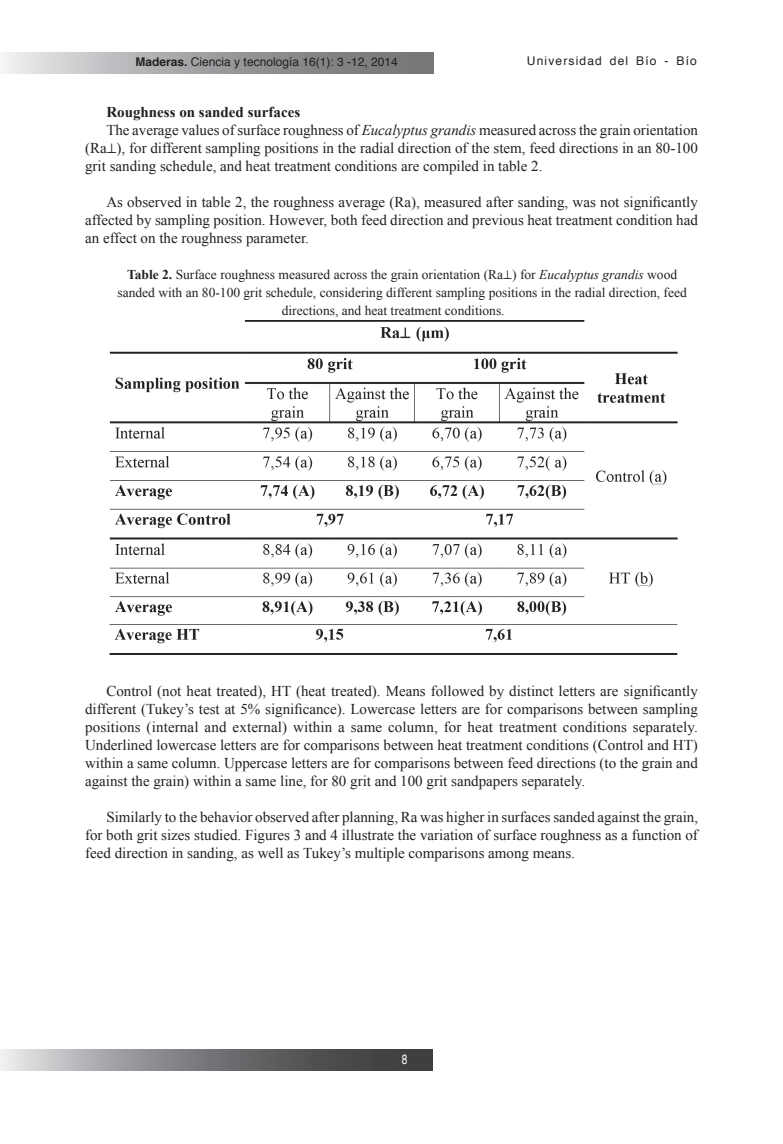
<style>
.page{position:relative;width:783px;height:1144px;background:#fff}
.page>*{position:absolute;margin:0;border:0;box-sizing:border-box;transform-origin:0 0}
.t1{font:15px/18px "Times New Roman";color:#231f20;text-align:justify}
.t2{font:700 15px "Times New Roman";color:#231f20}
.t3{font:13.5px "Times New Roman";color:#231f20}
.t4{font:13.5px "Helvetica";color:#fff;scale:.75 1}
.t5{font:12px "Helvetica";color:#231f20}
.t6{font:12px "Helvetica";letter-spacing:.095em;color:#231f20}
.s1{font-weight:700}
.s2{font-style:italic}
</style>
<div class="page">
<img style="left:109px;top:320px;width:569px;height:335px">
<svg style="left:0;top:1050px;width:432px;height:20px;background:#7d7e80"></svg>
<svg style="left:3px;top:53px;width:430px;height:20px;background:#a3a4a5"></svg>
<p class="t5" style="left:135px;top:53px;width:264px"><span class="s1">Maderas.</span> Ciencia y tecnología 16(1): 3 -12, 2014</p>
<p class="t6" style="left:526px;top:52px;width:171px">Universidad del Bío - Bío</p>
<p class="t2" style="left:106px;top:101px;width:195px">Roughness on sanded surfaces</p>
<p class="t1" style="left:106px;top:120px;width:593px">The average values of surface roughness of <span class="s2">Eucalyptus grandis</span> measured across the grain orientation</p>
<p class="t1" style="left:85px;top:138px;width:614px">(Ra⊥), for different sampling positions in the radial direction of the stem, feed directions in an 80-100</p>
<p class="t1" style="left:85px;top:156px;width:459px">grit sanding schedule, and heat treatment conditions are compiled in table 2.</p>
<p class="t1" style="left:85px;top:192px;width:614px;text-indent:21px">As observed in table 2, the roughness average (Ra), measured after sanding, was not significantly affected by sampling position. However, both feed direction and previous heat treatment condition had an effect on the roughness parameter.</p>
<p class="t3" style="left:127px;top:265px;width:551px"><span class="s1">Table 2.</span> Surface roughness measured across the grain orientation (Ra⊥) for <span class="s2">Eucalyptus grandis</span> wood</p>
<p class="t3" style="left:117px;top:283px;width:570px">sanded with an 80-100 grit schedule, considering different sampling positions in the radial direction, feed</p>
<p class="t3" style="left:282px;top:301px;width:224px">directions, and heat treatment conditions.</p>
<p class="t1" style="left:85px;top:682px;width:614px;text-indent:21px">Control (not heat treated), HT (heat treated). Means followed by distinct letters are significantly different (Tukey’s test at 5% significance). Lowercase letters are for comparisons between sampling positions (internal and external) within a same column, for heat treatment conditions separately.<br>Underlined lowercase letters are for comparisons between heat treatment conditions (Control and HT) within a same column. Uppercase letters are for comparisons between feed directions (to the grain and against the grain) within a same line, for 80 grit and 100 grit sandpapers separately.</p>
<p class="t1" style="left:85px;top:808px;width:614px;text-indent:21px">Similarly to the behavior observed after planning, Ra was higher in surfaces sanded against the grain, for both grit sizes studied. Figures 3 and 4 illustrate the variation of surface roughness as a function of feed direction in sanding, as well as Tukey’s multiple comparisons among means.</p>
<p class="t4" style="left:402px;top:1049px;width:9px">8</p>
</div>
